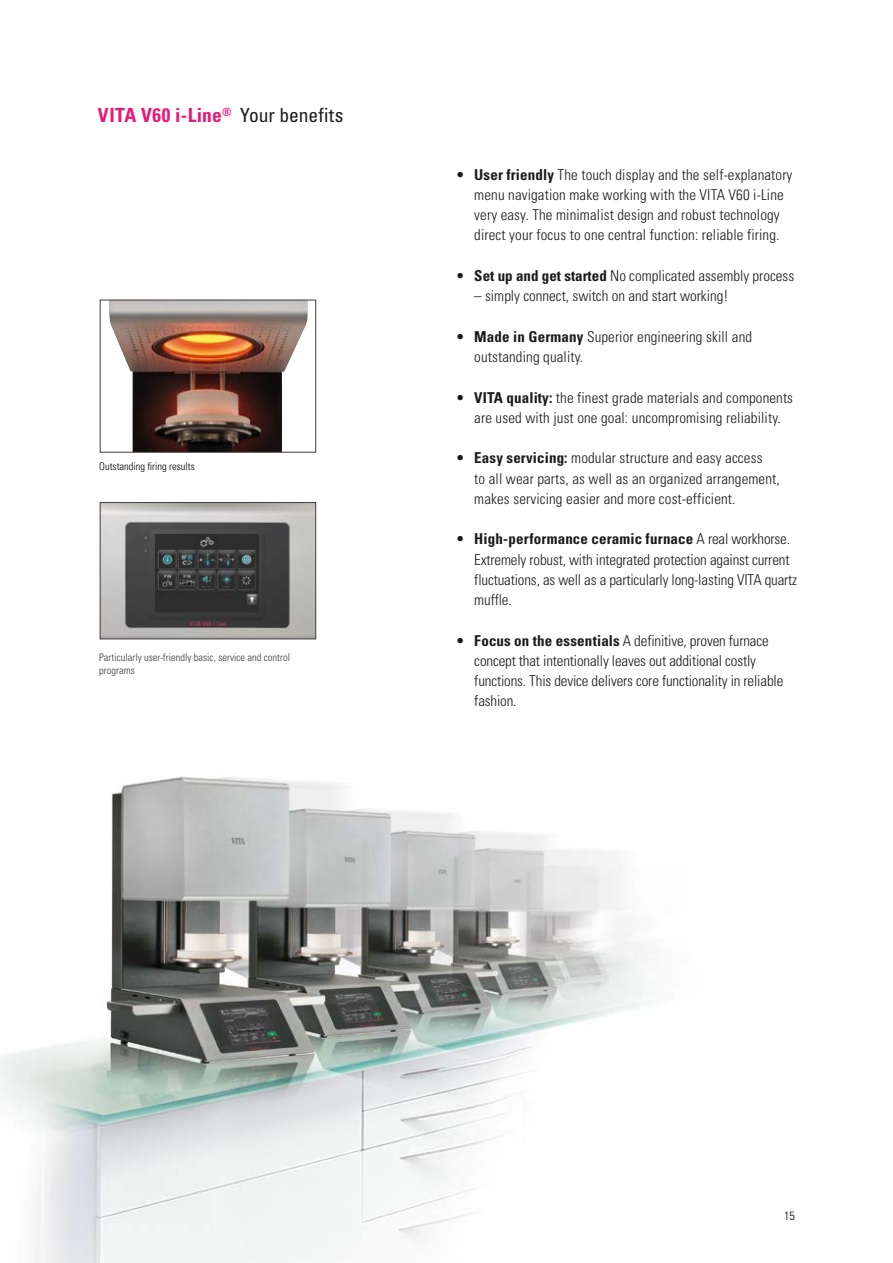
<style>
.page{position:relative;width:893px;height:1263px;background:#fff}
.page>*{position:absolute;margin:0;border:0;box-sizing:border-box;transform-origin:0 0}
.t1{font:700 condensed 19.5px "Univers LT";letter-spacing:.025em;color:#e81a77}
.t2{font:300 condensed 15px/20.2px "Univers LT";letter-spacing:.01em;color:#1a1a1a;text-align:center}
.t3{font:300 condensed 15px/20.2px "Univers LT";letter-spacing:-.01em;color:#1a1a1a}
.t4{font:300 condensed 12px "Univers LT";color:#000}
.t5{font:300 condensed 10.5px/12.6px "Univers";color:#3b3b3a}
.t6{font:300 condensed 10.5px "Univers LT";color:#000}
.s1{font-weight:400;color:#1a1a1a}
.s2{font-weight:700}
</style>
<div class="page">
<img style="left:0;top:776px;width:654px;height:487px">
<img style="left:102px;top:504px;width:212px;height:133px">
<div style="left:100px;top:502px;width:216px;height:137px;border:1px solid #3b3b3a"></div>
<img style="left:109px;top:302px;width:199px;height:148px">
<div style="left:100px;top:300px;width:216px;height:152px;border:1px solid #3b3b3a"></div>
<img style="left:156px;top:535px;width:102px;height:76px">
<h1 class="t1" style="left:98px;top:103px;width:247px">VITA V60 i-Line<sup>®</sup> <span class="s1">Your benefits</span></h1>
<p class="t6" style="left:99px;top:460px;width:97px">Outstanding firing results</p>
<p class="t5" style="left:99px;top:651px;width:192px">Particularly user-friendly basic, service and control programs</p>
<p class="t2" style="left:457px;top:164px;width:337px"><span class="s2">• User friendly</span> The touch display and the self-explanatory menu navigation make working with the VITA V60 i-Line very easy. The minimalist design and robust technology direct your focus to one central function: reliable firing.</p>
<p class="t2" style="left:457px;top:266px;width:338px"><span class="s2">• Set up and get started</span> No complicated assembly process</p>
<p class="t2" style="left:474px;top:286px;width:256px">– simply connect, switch on and start working!</p>
<p class="t2" style="left:474px;top:326px;width:279px;text-align:left;text-indent:-17px"><span class="s2">• Made in Germany</span> Superior engineering skill and outstanding quality.</p>
<p class="t2" style="left:457px;top:387px;width:337px"><span class="s2">• VITA quality:</span> the finest grade materials and components are used with just one goal: uncompromising reliability.</p>
<p class="t2" style="left:474px;top:448px;width:307px;text-align:left;text-indent:-17px"><span class="s2">• Easy servicing:</span> modular structure and easy access<br>to all wear parts, as well as an organized arrangement, makes servicing easier and more cost-efficient.</p>
<p class="t3" style="left:474px;top:529px;width:324px;text-indent:-17px"><span class="s2">• High-performance ceramic furnace</span> A real workhorse.<br>Extremely robust, with integrated protection against current fluctuations, as well as a particularly long-lasting VITA quartz muffle.</p>
<p class="t3" style="left:474px;top:630px;width:310px;text-indent:-17px"><span class="s2">• Focus on the essentials</span> A definitive, proven furnace concept that intentionally leaves out additional costly functions. This device delivers core functionality in reliable fashion.</p>
<p class="t4" style="left:784px;top:1208px;width:12px">15</p>
</div>
